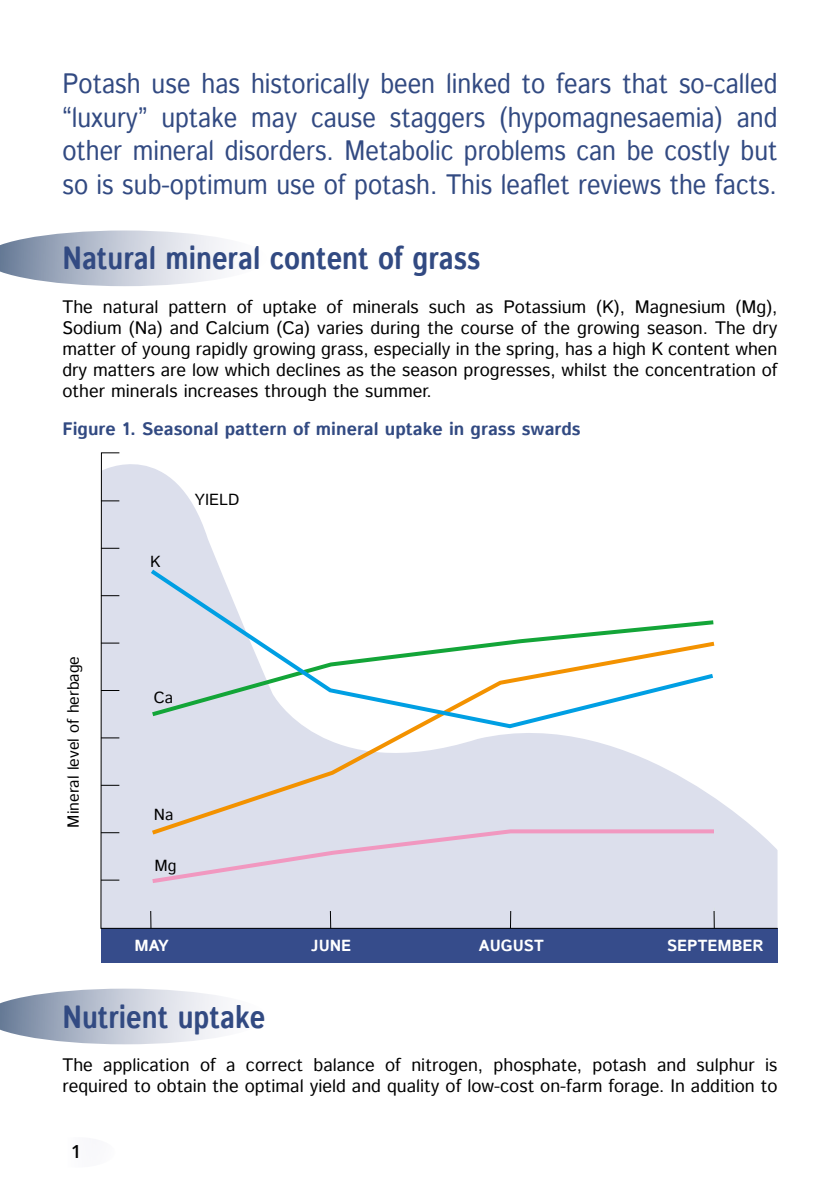
<style>
.page{position:relative;width:840px;height:1191px;background:#fff}
.page>*{position:absolute;margin:0;border:0;box-sizing:border-box;transform-origin:0 0}
.t1{font:700 32px "Istok";color:#324a82;scale:.85 1}
.t2{font:28px/33.6px "Istok";color:#324a82;text-align:justify;scale:.9 1}
.t3{font:18px/21px "Istok";color:#000;text-align:justify}
.t4{font:700 18px "Istok";color:#324a82}
.t5{font:600 18px "Open Sans";color:#000}
.t6{font:16px "Istok";color:#000}
.t7{font:700 16px "Istok";color:#fff}
</style>
<div class="page">
<svg style="left:0;top:230px;width:223px;height:56px"></svg>
<svg style="left:0;top:988px;width:221px;height:56px"></svg>
<div style="left:101px;top:928px;width:676px;height:34px;background:#364c8b"></div>
<svg style="left:100px;top:452px;width:677px;height:477px"></svg>
<svg style="left:509px;top:911px;width:2px;height:17px"></svg>
<svg style="left:330px;top:911px;width:1px;height:17px"></svg>
<svg style="left:150px;top:911px;width:1px;height:17px"></svg>
<svg style="left:713px;top:907px;width:1px;height:21px"></svg>
<svg style="left:146px;top:566px;width:571px;height:164px"></svg>
<div style="left:39px;top:1137px;width:76px;height:30px;background:#fbfbfc;border-radius:50%"></div>
<p class="t2" style="left:62px;top:68px;width:795px">Potash use has historically been linked to fears that so-called “luxury” uptake may cause staggers (hypomagnesaemia) and other mineral disorders. Metabolic problems can be costly but so is sub-optimum use of potash. This leaflet reviews the facts.</p>
<h1 class="t1" style="left:62px;top:237px;width:493px">Natural mineral content of grass</h1>
<p class="t3" style="left:62px;top:297px;width:716px">The natural pattern of uptake of minerals such as Potassium (K), Magnesium (Mg), Sodium (Na) and Calcium (Ca) varies during the course of the growing season. The dry matter of young rapidly growing grass, especially in the spring, has a high K content when dry matters are low which declines as the season progresses, whilst the concentration of other minerals increases through the summer.</p>
<p class="t4" style="left:62px;top:417px;width:519px">Figure 1. Seasonal pattern of mineral uptake in grass swards</p>
<p class="t6" style="left:63px;top:827px;width:173px;rotate:-90deg">Mineral level of herbage</p>
<p class="t6" style="left:150px;top:551px;width:12px">K</p>
<p class="t6" style="left:195px;top:489px;width:46px">YIELD</p>
<p class="t6" style="left:154px;top:687px;width:21px">Ca</p>
<p class="t6" style="left:154px;top:803px;width:21px">Na</p>
<p class="t6" style="left:154px;top:855px;width:24px">Mg</p>
<p class="t7" style="left:134px;top:934px;width:36px">MAY</p>
<p class="t7" style="left:311px;top:934px;width:41px">JUNE</p>
<p class="t7" style="left:666px;top:934px;width:98px">SEPTEMBER</p>
<p class="t7" style="left:478px;top:934px;width:66px">AUGUST</p>
<h1 class="t1" style="left:62px;top:995px;width:240px">Nutrient uptake</h1>
<p class="t3" style="left:62px;top:1055px;width:716px">The application of a correct balance of nitrogen, phosphate, potash and sulphur is required to obtain the optimal yield and quality of low-cost on-farm forage. In addition to</p>
<p class="t5" style="left:71px;top:1139px;width:12px">1</p>
</div>
